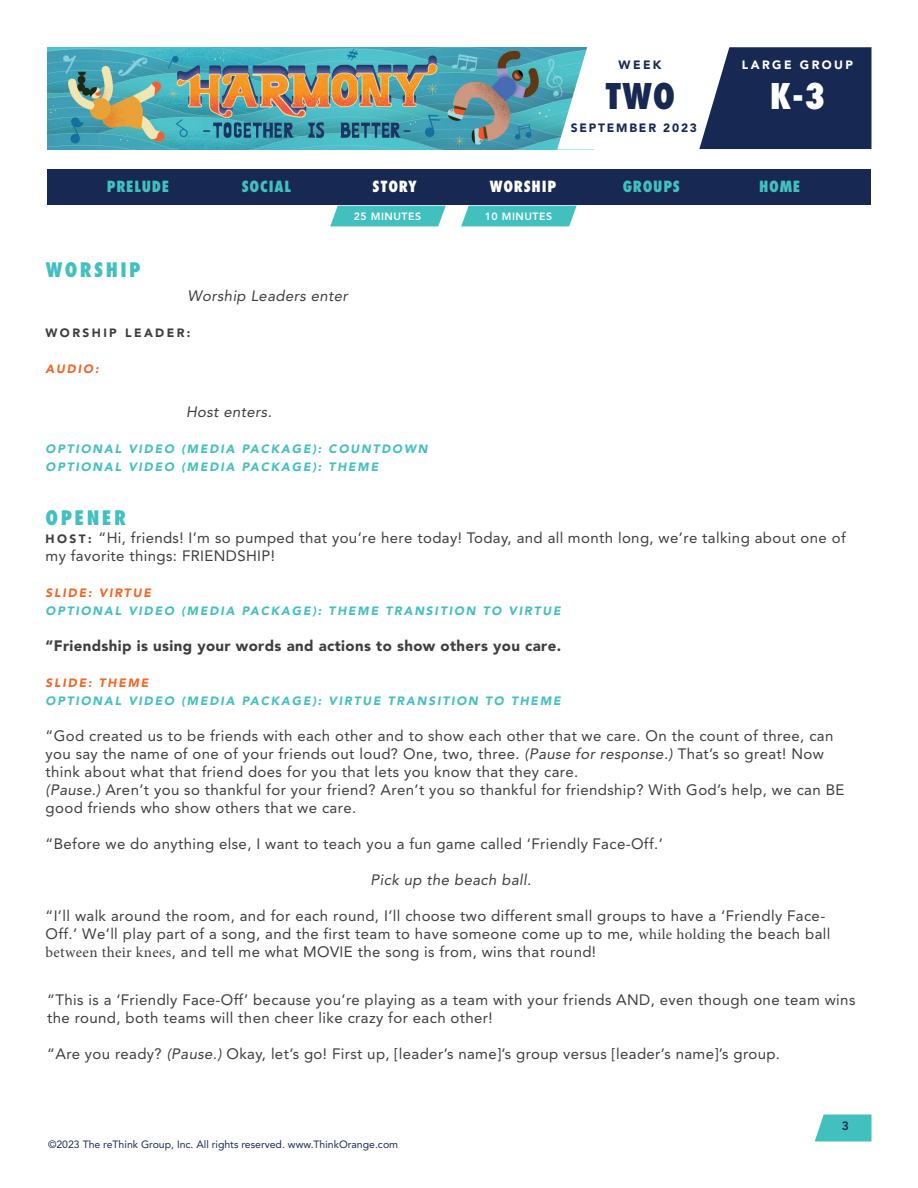
<style>
.page{position:relative;width:918px;height:1188px;background:#fff}
.page>*{position:absolute;margin:0;border:0;box-sizing:border-box;transform-origin:0 0}
.t1{font:800 condensed 34.5px "Futura Std";color:#172953}
.t2{font:800 condensed 34.5px "Futura Std";color:#fff}
.t3{font:800 condensed 19.5px "Futura Std";letter-spacing:.125em;color:#42c0bf}
.Paragraph_Style_1{font:15px/18px "Avenir LT Std";letter-spacing:.025em;color:#3e3e3f}
.t4{font:900 15px "Avenir LT Std";letter-spacing:.025em;color:#3e3e3f}
.t5{font:italic 15px "Avenir LT Std";letter-spacing:.025em;color:#3e3e3f}
.t6{font:800 condensed 15px "Futura Std";letter-spacing:.05em;color:#42c0bf}
.t7{font:800 condensed 15px "Futura Std";letter-spacing:.05em;color:#fff}
.t8{font:italic 900 12px/18px "Avenir LT Std";letter-spacing:.15em;color:#42c0bf}
.t9{font:italic 900 12px "Avenir LT Std";letter-spacing:.15em;color:#f36624}
.t10{font:900 12px "Avenir LT Std";letter-spacing:.15em;color:#172953}
.t11{font:900 12px "Avenir LT Std";letter-spacing:.2em;color:#3e3e3f}
.t12{font:900 12px "Avenir LT Std";letter-spacing:.2em;color:#fff}
.t13{font:800 12px "Avenir LT Std";color:#172953}
.t14{font:10.5px "Avenir LT Std";color:#172953}
.t15{font:800 10.5px "Avenir LT Std";letter-spacing:.05em;color:#fff}
.s1{font-weight:900;font-size:12px}
.s2{font-style:italic}
.s3{font-family:"Minion Pro"}
</style>
<div class="page">
<img style="left:47px;top:47px;width:510px;height:102px">
<svg style="left:815px;top:1114px;width:57px;height:28px;background:#57c7c6"></svg>
<svg style="left:557px;top:47px;width:315px;height:103px"></svg>
<svg style="left:330px;top:206px;width:116px;height:20px;background:#4fc4c3"></svg>
<svg style="left:461px;top:206px;width:116px;height:20px;background:#4fc4c3"></svg>
<div style="left:47px;top:170px;width:824px;height:36px;background:#172953"></div>
<p class="t10" style="left:619px;top:58px;width:44px">WEEK</p>
<p class="t12" style="left:742px;top:58px;width:113px">LARGE GROUP</p>
<h1 class="t1" style="left:605px;top:75px;width:72px">TWO</h1>
<h1 class="t2" style="left:770px;top:75px;width:57px">K-3</h1>
<p class="t10" style="left:571px;top:121px;width:128px">SEPTEMBER 2023</p>
<p class="t6" style="left:107px;top:177px;width:64px">PRELUDE</p>
<p class="t6" style="left:242px;top:177px;width:51px">SOCIAL</p>
<p class="t7" style="left:373px;top:177px;width:46px">STORY</p>
<p class="t7" style="left:490px;top:177px;width:68px">WORSHIP</p>
<p class="t6" style="left:623px;top:177px;width:59px">GROUPS</p>
<p class="t6" style="left:759px;top:177px;width:43px">HOME</p>
<h2 class="t3" style="left:46px;top:257px;width:96px">WORSHIP</h2>
<p class="t15" style="left:354px;top:210px;width:69px">25 MINUTES</p>
<p class="t15" style="left:485px;top:210px;width:69px">10 MINUTES</p>
<p class="t5" style="left:187px;top:287px;width:162px">Worship Leaders enter</p>
<p class="t11" style="left:46px;top:325px;width:146px">WORSHIP LEADER:</p>
<p class="t9" style="left:46px;top:361px;width:54px">AUDIO:</p>
<p class="t5" style="left:186px;top:403px;width:87px">Host enters.</p>
<p class="t8" style="left:46px;top:440px;width:384px">OPTIONAL VIDEO (MEDIA PACKAGE): COUNTDOWN<br>OPTIONAL VIDEO (MEDIA PACKAGE): THEME</p>
<h2 class="t3" style="left:46px;top:505px;width:82px">OPENER</h2>
<p class="Paragraph_Style_1" style="left:46px;top:529px;width:802px"><span class="s1">H O S T :</span> “Hi, friends! I’m so pumped that you’re here today! Today, and all month long, we’re talking about one of my favorite things: FRIENDSHIP!</p>
<p class="t9" style="left:46px;top:585px;width:107px">SLIDE: VIRTUE</p>
<p class="t8" style="left:46px;top:602px;width:517px">OPTIONAL VIDEO (MEDIA PACKAGE): THEME TRANSITION TO VIRTUE</p>
<p class="t4" style="left:46px;top:636px;width:517px">“Friendship is using your words and actions to show others you care.</p>
<p class="t9" style="left:46px;top:675px;width:104px">SLIDE: THEME</p>
<p class="t8" style="left:46px;top:692px;width:517px">OPTIONAL VIDEO (MEDIA PACKAGE): VIRTUE TRANSITION TO THEME</p>
<p class="Paragraph_Style_1" style="left:46px;top:727px;width:800px">“God created us to be friends with each other and to show each other that we care. On the count of three, can you say the name of one of your friends out loud? One, two, three. <span class="s2">(Pause for response.)</span> That’s so great! Now think about what that friend does for you that lets you know that they care.<br><span class="s2">(Pause.)</span> Aren’t you so thankful for your friend? Aren’t you so thankful for friendship? With God’s help, we can BE good friends who show others that we care.</p>
<p class="Paragraph_Style_1" style="left:46px;top:835px;width:619px">“Before we do anything else, I want to teach you a fun game called ‘Friendly Face-Off.’</p>
<p class="t5" style="left:371px;top:871px;width:162px">Pick up the beach ball.</p>
<p class="Paragraph_Style_1" style="left:46px;top:907px;width:786px">“I’ll walk around the room, and for each round, I’ll choose two different small groups to have a ‘Friendly Face-<br>Off.’ We’ll play part of a song, and the first team to have someone come up to me, <span class="s3">while holding</span> the beach ball <span class="s3">between their knees</span>, and tell me what MOVIE the song is from, wins that round!</p>
<p class="Paragraph_Style_1" style="left:47px;top:991px;width:810px">“This is a ‘Friendly Face-Off’ because you’re playing as a team with your friends AND, even though one team wins the round, both teams will then cheer like crazy for each other!</p>
<p class="Paragraph_Style_1" style="left:47px;top:1045px;width:734px">“Are you ready? <span class="s2">(Pause.)</span> Okay, let’s go! First up, [leader’s name]’s group versus [leader’s name]’s group.</p>
<p class="t14" style="left:48px;top:1138px;width:352px">©2023 The reThink Group, Inc. All rights reserved. www.ThinkOrange.com</p>
<p class="t13" style="left:842px;top:1118px;width:9px">3</p>
</div>
